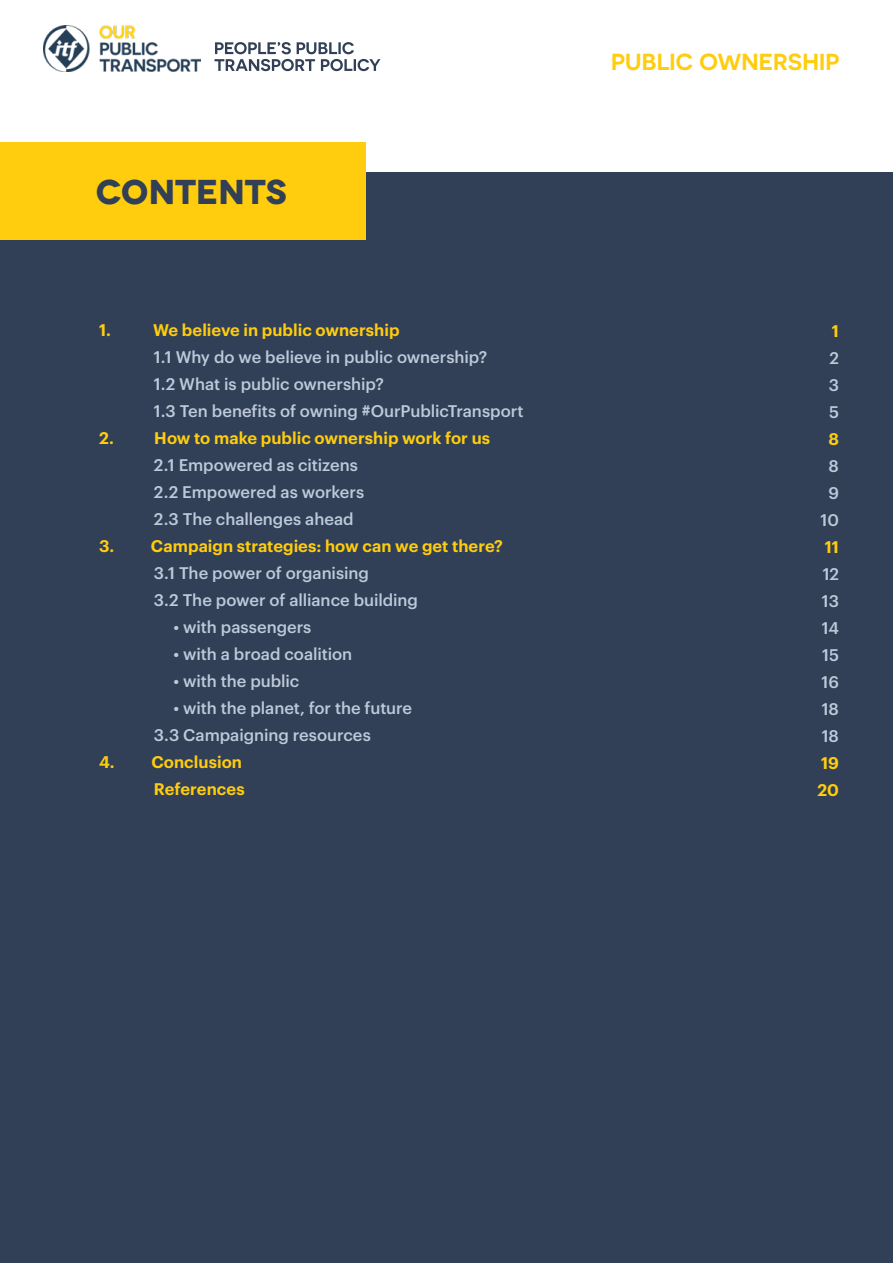
<style>
.page{position:relative;width:893px;height:1263px;background:#fff}
.page>*{position:absolute;margin:0;border:0;box-sizing:border-box;transform-origin:0 0}
.t1{font:700 expanded 34.5px "Novecento";letter-spacing:-.015em;color:#314056}
.t2{font:600 23.25px "Novecentosanswide";letter-spacing:.005em;color:#ffcd0d}
.t3{font:500 16.5px/27px "Graphik";letter-spacing:-.005em;color:#bec9da}
.t4{font:600 16.5px/27px "Graphik";color:#ffcd0d;text-align:right}
</style>
<div class="page">
<svg style="left:214px;top:42px;width:166px;height:29px"></svg>
<img style="left:43px;top:25px;width:158px;height:47px">
<div style="left:0;top:173px;width:893px;height:1090px;background:#314056"></div>
<div style="left:0;top:143px;width:365px;height:97px;background:#ffcd0d"></div>
<h1 class="t1" style="left:96px;top:170px;width:193px">CONTENTS</h1>
<p class="t4" style="left:99px;top:315px;width:13px">1.</p>
<p class="t4" style="left:153px;top:315px;width:248px">We believe in public ownership</p>
<p class="t3" style="left:154px;top:342px;width:371px">1.1 Why do we believe in public ownership?<br>1.2 What is public ownership?<br>1.3 Ten benefits of owning #OurPublicTransport</p>
<p class="t4" style="left:99px;top:423px;width:17px">2.</p>
<p class="t4" style="left:154px;top:423px;width:337px">How to make public ownership work for us</p>
<p class="t3" style="left:154px;top:450px;width:212px">2.1 Empowered as citizens<br>2.2 Empowered as workers<br>2.3 The challenges ahead</p>
<p class="t4" style="left:99px;top:531px;width:405px">3. Campaign strategies: how can we get there?</p>
<p class="t3" style="left:154px;top:558px;width:266px">3.1 The power of organising<br>3.2 The power of alliance building</p>
<p class="t3" style="left:174px;top:612px;width:139px">• with passengers</p>
<p class="t3" style="left:174px;top:639px;width:180px">• with a broad coalition</p>
<p class="t3" style="left:174px;top:666px;width:127px">• with the public</p>
<p class="t3" style="left:154px;top:693px;width:260px;text-indent:20px">• with the planet, for the future<br>3.3 Campaigning resources</p>
<p class="t4" style="left:99px;top:747px;width:147px">4. Conclusion<br>References</p>
<h2 class="t2" style="left:611px;top:48px;width:230px">PUBLIC OWNERSHIP</h2>
<p class="t4" style="left:832px;top:316px;width:9px">1</p>
<p class="t3" style="left:829px;top:343px;width:12px;text-align:justify">2<br>3<br>5</p>
<p class="t4" style="left:828px;top:424px;width:12px">8</p>
<p class="t3" style="left:820px;top:451px;width:20px;text-align:center">8<br>9<br>10</p>
<p class="t4" style="left:825px;top:532px;width:15px">11</p>
<p class="t3" style="left:821px;top:559px;width:19px;text-align:justify">12<br>13<br>14<br>15<br>16<br>18<br>18</p>
<p class="t4" style="left:817px;top:748px;width:23px;text-align:left">19<br>20</p>
</div>
